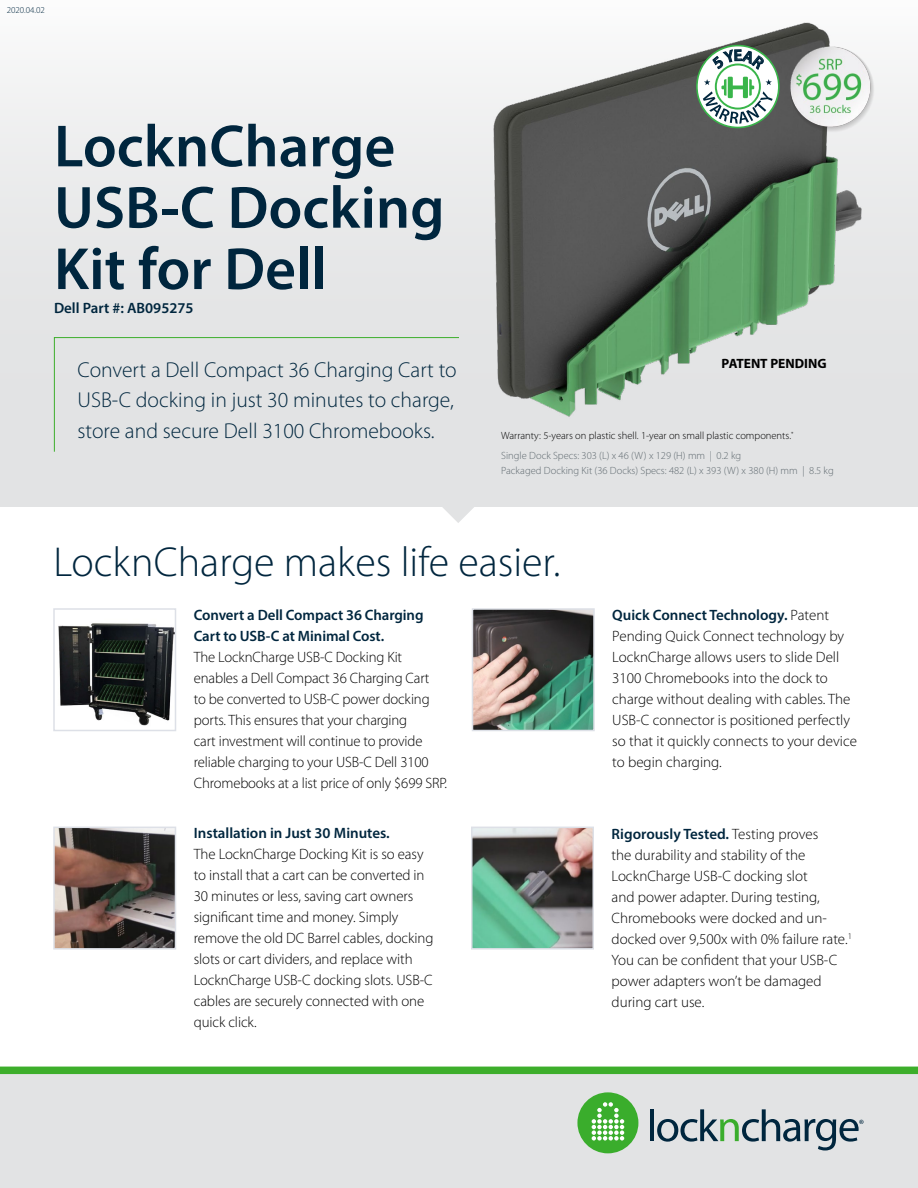
<style>
.page{position:relative;width:918px;height:1188px;background:#fff}
.page>*{position:absolute;margin:0;border:0;box-sizing:border-box;transform-origin:0 0}
.t1{font:600 60px/61.3px "Myriad Pro";color:#00263e}
.t2{font:300 42px "Myriad Pro";color:#00263e}
.t3{font:300 21.6px/30.3px "Myriad Pro";color:#00263e}
.t4{font:300 15px/21px "Myriad Pro";letter-spacing:-.005em;color:#000}
.t5{font:600 15px/21px "Myriad Pro";letter-spacing:-.005em;color:#00263e}
.t6{font:700 13.5px "Myriad Pro";color:#000}
.t7{font:300 10.5px/19.5px "Myriad Pro";color:#000}
.t8{font:300 10.5px "Myriad Pro";color:#606a70}
.t9{font:300 9px "Myriad Pro";color:#00263e}
.s1{color:#606a70}
.s2{font-weight:600;color:#00263e}
</style>
<div class="page">
<div style="left:0;top:0;width:918px;height:507px;background:linear-gradient(to bottom,#f6f6f7,#dddedf)"></div>
<svg style="left:442px;top:490px;width:33px;height:33px"></svg>
<div style="left:0;top:1071px;width:918px;height:117px;background:#e2e3e4"></div>
<img style="left:56px;top:830px;width:117px;height:117px">
<div style="left:53px;top:827px;width:123px;height:123px;border:2px solid #dde0e7"></div>
<img style="left:475px;top:611px;width:117px;height:117px">
<div style="left:472px;top:608px;width:123px;height:123px;border:2px solid #dde0e7"></div>
<img style="left:474px;top:830px;width:117px;height:117px">
<div style="left:471px;top:827px;width:123px;height:123px;border:2px solid #dde0e7"></div>
<img style="left:58px;top:623px;width:115px;height:103px">
<div style="left:53px;top:608px;width:123px;height:123px;border:2px solid #dde0e7"></div>
<div style="left:54px;top:337px;width:406px;height:115px;background:#e2e3e4"></div>
<div style="left:0;top:1067px;width:918px;height:7px;background:#3dae2b"></div>
<hr style="left:650px;top:1109px;width:4px;height:32px;background:#00263e">
<div style="left:577px;top:1092px;width:61px;height:61px;background:#3aad2c;border-radius:50%"></div>
<svg style="left:592px;top:1102px;width:32px;height:39px"></svg>
<svg style="left:657px;top:1109px;width:207px;height:42px"></svg>
<img style="left:404px;top:0;width:514px;height:450px">
<img style="left:785px;top:45px;width:98px;height:90px">
<svg style="left:696px;top:45px;width:84px;height:83px"></svg>
<p class="t9" style="left:7px;top:5px;width:40px">2020.04.02</p>
<h1 class="t1" style="left:54px;top:114px;width:392px">LocknCharge<br>USB-C Docking<br>Kit for Dell</h1>
<p class="t5" style="left:54px;top:297px;width:141px">Dell Part #: AB095275</p>
<h3 class="t3" style="left:78px;top:355px;width:381px">Convert a Dell Compact 36 Charging Cart to<br>USB-C docking in just 30 minutes to charge, store and secure Dell 3100 Chromebooks.</h3>
<p class="t6" style="left:722px;top:355px;width:106px">PATENT PENDING</p>
<p class="t7" style="left:501px;top:426px;width:294px">Warranty: 5-years on plastic shell. 1-year on small plastic components.<sup>*<br></sup><span class="s1">Single Dock Specs: 303 (L) x 46 (W) x 129 (H) mm | 0.2 kg</span></p>
<p class="t8" style="left:501px;top:464px;width:334px">Packaged Docking Kit (36 Docks) Specs: 482 (L) x 393 (W) x 380 (H) mm | 8.5 kg</p>
<h2 class="t2" style="left:53px;top:537px;width:508px">LocknCharge makes life easier.</h2>
<p class="t5" style="left:194px;top:604px;width:231px">Convert a Dell Compact 36 Charging<br>Cart to USB-C at Minimal Cost.</p>
<p class="t4" style="left:194px;top:647px;width:255px">The LocknCharge USB-C Docking Kit enables a Dell Compact 36 Charging Cart<br>to be converted to USB-C power docking ports. This ensures that your charging<br>cart investment will continue to provide reliable charging to your USB-C Dell 3100<br>Chromebooks at a list price of only $699 SRP.</p>
<p class="t5" style="left:194px;top:822px;width:198px">Installation in Just 30 Minutes.</p>
<p class="t4" style="left:194px;top:843px;width:241px">The LocknCharge Docking Kit is so easy to install that a cart can be converted in 30 minutes or less, saving cart owners significant time and money. Simply remove the old DC Barrel cables, docking slots or cart dividers, and replace with LocknCharge USB-C docking slots. USB-C cables are securely connected with one quick click.</p>
<p class="t4" style="left:612px;top:605px;width:246px"><span class="s2">Quick Connect Technology.</span> Patent Pending Quick Connect technology by LocknCharge allows users to slide Dell 3100 Chromebooks into the dock to charge without dealing with cables. The USB-C connector is positioned perfectly so that it quickly connects to your device to begin charging.</p>
<p class="t4" style="left:612px;top:823px;width:242px"><span class="s2">Rigorously Tested.</span> Testing proves<br>the durability and stability of the<br>LocknCharge USB-C docking slot<br>and power adapter. During testing,<br>Chromebooks were docked and un&shy;docked over 9,500x with 0% failure rate.<sup>1<br></sup>You can be confident that your USB-C power adapters won’t be damaged during cart use.</p>
</div>
